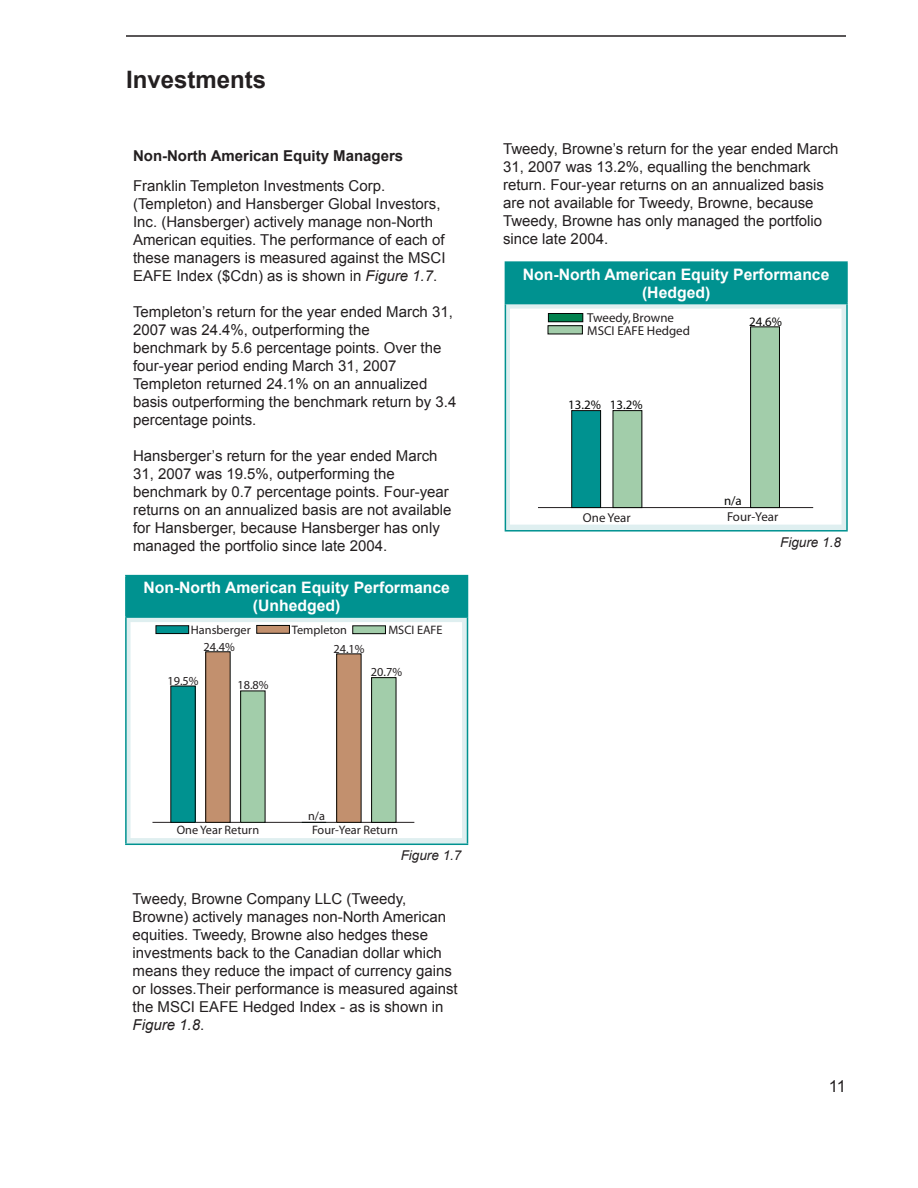
<style>
.page{position:relative;width:918px;height:1188px;background:#fff}
.page>*{position:absolute;margin:0;border:0;box-sizing:border-box;transform-origin:0 0}
.Major_Head{font:700 24px "Arial";color:#231f20}
.t1{font:16.5px "Arial";color:#231f20}
.Table_head_reverse{font:700 15.75px/18px "Arial";color:#fff;text-align:center}
.Body_Text{font:15px/18px "Arial";color:#231f20}
.Text_AR{font:700 15px "Arial";color:#231f20}
.Label_text{font:italic 13.5px "Arial";color:#231f20}
.t2{font:12.9px "Myriad";color:#231f20}
.t3{font:12.9px "Myriad";color:#050504}
.t4{font:12.3px "Myriad";color:#231f20}
.s1{font-style:italic}
</style>
<div class="page">
<hr style="left:126px;top:35px;width:720px;height:2px;background:#231f20">
<div style="left:505px;top:262px;width:342px;height:42px;background:#009290"></div>
<div style="left:505px;top:304px;width:342px;height:227px;background:#dfeff0"></div>
<hr style="left:505px;top:261px;width:343px;height:2px;background:#009290">
<hr style="left:846px;top:263px;width:2px;height:40px;background:#009290">
<hr style="left:505px;top:303px;width:343px;height:1px;background:#009290">
<hr style="left:505px;top:304px;width:1px;height:226px;background:#009290">
<hr style="left:846px;top:304px;width:2px;height:226px;background:#009290">
<hr style="left:505px;top:530px;width:343px;height:2px;background:#009290">
<div style="left:511px;top:309px;width:330px;height:215px;background:#fff"></div>
<hr style="left:538px;top:507px;width:275px;height:1px;background:#231f20">
<div style="left:548px;top:313px;width:35px;height:9px;background:#02824f"></div>
<div style="left:548px;top:313px;width:35px;height:9px;border:1px solid #050705"></div>
<div style="left:572px;top:411px;width:29px;height:97px;background:#009290"></div>
<div style="left:572px;top:410px;width:29px;height:98px;border:1px solid #050705"></div>
<div style="left:548px;top:326px;width:34px;height:8px;background:#a2cdaa"></div>
<div style="left:613px;top:411px;width:29px;height:97px;background:#a2cdaa"></div>
<div style="left:751px;top:327px;width:28px;height:181px;background:#a2cdaa"></div>
<div style="left:750px;top:327px;width:30px;height:181px;border:1px solid #050604"></div>
<div style="left:510px;top:309px;width:332px;height:216px;border:2px solid #fff"></div>
<div style="left:126px;top:576px;width:342px;height:41px;background:#009290"></div>
<div style="left:126px;top:617px;width:342px;height:227px;background:#dfeff0"></div>
<hr style="left:125px;top:575px;width:343px;height:1px;background:#009290">
<hr style="left:125px;top:576px;width:2px;height:40px;background:#009290">
<hr style="left:125px;top:616px;width:343px;height:2px;background:#009290">
<hr style="left:125px;top:618px;width:2px;height:226px;background:#009290">
<hr style="left:467px;top:618px;width:1px;height:226px;background:#009290">
<hr style="left:125px;top:844px;width:343px;height:1px;background:#009290">
<div style="left:131px;top:623px;width:330px;height:214px;background:#fff"></div>
<hr style="left:152px;top:822px;width:262px;height:1px;background:#231f20">
<div style="left:353px;top:626px;width:32px;height:8px;background:#a2cdaa"></div>
<div style="left:353px;top:626px;width:33px;height:8px;border:1px solid #050604"></div>
<div style="left:241px;top:691px;width:24px;height:131px;background:#a2cdaa"></div>
<div style="left:240px;top:691px;width:25px;height:132px;border:1px solid #050604"></div>
<div style="left:372px;top:678px;width:24px;height:144px;background:#a2cdaa"></div>
<div style="left:371px;top:677px;width:25px;height:146px;border:1px solid #050604"></div>
<div style="left:257px;top:625px;width:32px;height:8px;background:#c2906e"></div>
<div style="left:257px;top:625px;width:33px;height:8px;border:1px solid #050604"></div>
<div style="left:206px;top:652px;width:24px;height:170px;background:#c2906e"></div>
<div style="left:337px;top:654px;width:24px;height:168px;background:#c2906e"></div>
<div style="left:156px;top:626px;width:33px;height:8px;background:#009290"></div>
<div style="left:156px;top:625px;width:33px;height:9px;border:1px solid #050705"></div>
<div style="left:171px;top:686px;width:24px;height:136px;background:#009290"></div>
<div style="left:171px;top:686px;width:25px;height:137px;border:1px solid #050705"></div>
<svg style="left:302px;top:822px;width:24px;height:1px"></svg>
<div style="left:131px;top:622px;width:331px;height:216px;border:2px solid #fff"></div>
<p class="Major_Head" style="left:126px;top:64px;width:142px">Investments</p>
<p class="Text_AR" style="left:133px;top:146px;width:272px">Non-North American Equity Managers</p>
<p class="Body_Text" style="left:133px;top:177px;width:314px">Franklin Templeton Investments Corp. (Templeton) and Hansberger Global Investors, Inc. (Hansberger) actively manage non-North American equities. The performance of each of these managers is measured against the MSCI EAFE Index ($Cdn) as is shown in <span class="s1">Figure 1.7</span>.</p>
<p class="Body_Text" style="left:133px;top:303px;width:321px">Templeton’s return for the year ended March 31 ,</p>
<p class="Body_Text" style="left:133px;top:321px;width:238px">2007 was 24.4%, outperforming the</p>
<p class="Body_Text" style="left:133px;top:339px;width:310px">benchmark by 5.6 percentage points. Over the</p>
<p class="Body_Text" style="left:133px;top:357px;width:325px">four-year period ending March 31, 2007<br>Templeton returned 24.1% on an annualized basis outperforming the benchmark return by 3.4 percentage points.</p>
<p class="Body_Text" style="left:133px;top:447px;width:320px">Hansberger’s return for the year ended March 31, 2007 was 19.5%, outperforming the benchmark by 0.7 percentage points. Four-year returns on an annualized basis are not available for Hansberger, because Hansberger has only managed the portfolio since late 2004.</p>
<p class="Table_head_reverse" style="left:143px;top:579px;width:308px">Non-North American Equity Performance (Unhedged)</p>
<p class="t4" style="left:191px;top:624px;width:61px">Hansberger</p>
<p class="t4" style="left:292px;top:624px;width:57px">Templeton</p>
<p class="t4" style="left:388px;top:624px;width:56px">MSCI EAFE</p>
<p class="t4" style="left:204px;top:640px;width:33px">24.4%</p>
<p class="t4" style="left:167px;top:675px;width:33px">19.5%</p>
<p class="t4" style="left:237px;top:679px;width:33px">18.8%</p>
<p class="t4" style="left:333px;top:643px;width:33px">24.1%</p>
<p class="t4" style="left:371px;top:666px;width:33px">20.7%</p>
<p class="Body_Text" style="left:503px;top:140px;width:337px">Tweedy, Browne’s return for the year ended March 31, 2007 was 13.2%, equalling the benchmark return. Four-year returns on an annualized basis are not available for Tweedy, Browne, because Tweedy, Browne has only managed the portfolio since late 2004.</p>
<p class="Table_head_reverse" style="left:523px;top:266px;width:308px">Non-North American Equity Performance (Hedged)</p>
<p class="t2" style="left:587px;top:312px;width:88px">Tweedy, Browne</p>
<p class="t2" style="left:587px;top:324px;width:104px">MSCI EAFE Hedged</p>
<p class="t3" style="left:568px;top:398px;width:76px">13.2% 13.2%</p>
<p class="t3" style="left:749px;top:315px;width:34px">24.6%</p>
<p class="t3" style="left:724px;top:494px;width:19px">n/a</p>
<p class="t2" style="left:583px;top:511px;width:49px">One Year</p>
<p class="t2" style="left:727px;top:510px;width:53px">Four-Year</p>
<p class="Label_text" style="left:780px;top:533px;width:62px">Figure 1.8</p>
<p class="t4" style="left:308px;top:810px;width:18px">n/a</p>
<p class="t4" style="left:177px;top:824px;width:84px">One Year Return</p>
<p class="t4" style="left:312px;top:824px;width:87px">Four-Year Return</p>
<p class="Label_text" style="left:401px;top:847px;width:62px">Figure 1.7</p>
<p class="Body_Text" style="left:133px;top:890px;width:327px">Tweedy, Browne Company LLC (Tweedy, Browne) actively manages non-North American equities. Tweedy, Browne also hedges these investments back to the Canadian dollar which means they reduce the impact of currency gains or losses.Their performance is measured against the MSCI EAFE Hedged Index - as is shown in <span class="s1">Figure 1.8</span>.</p>
<p class="t1" style="left:829px;top:1075px;width:8px">11</p>
</div>
